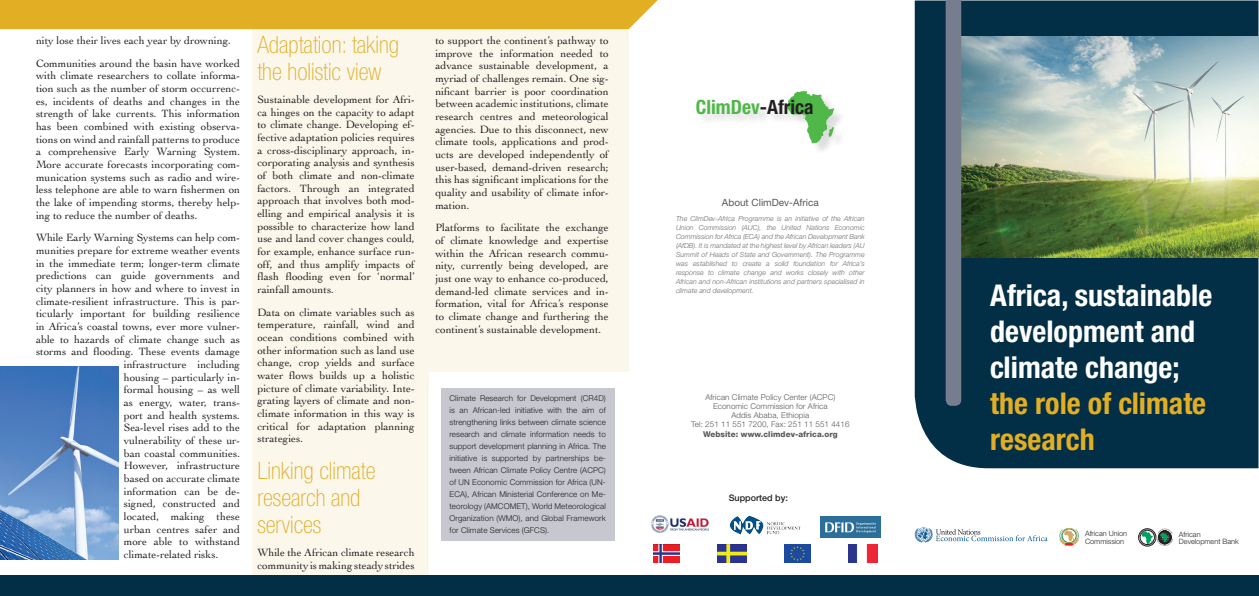
<style>
.page{position:relative;width:1259px;height:596px;background:#fff}
.page>*{position:absolute;margin:0;border:0;box-sizing:border-box;transform-origin:0 0}
.t1{font:700 condensed 30px/36px "Helvetica Neue LT Std";color:#fff}
.t2{font:700 condensed 30px/36px "Helvetica Neue LT Std";color:#e1ae24}
.t3{font:100 condensed 24px/27px "Helvetica Neue LT Std";color:#e1ae24}
.t4{font:700 condensed 19.7px "Helvetica Neue LT Std";color:#4fb848}
.t5{font:11px/12.6px "Cochin";color:#231f20;text-align:justify}
.t6{font:10px "Helvetica Neue LT Std";color:#57585a}
.t7{font:500 9px "Helvetica Neue LT Std";color:#231f20}
.t8{font:300 8px/12px "Helvetica Neue LT Std";letter-spacing:.01em;color:#231f20;text-align:justify}
.t9{font:300 8px/9.2px "Helvetica Neue LT Std";letter-spacing:.01em;color:#57585a;text-align:center}
.t10{font:800 8px "Helvetica Neue LT Std";letter-spacing:.01em;color:#57585a}
.t11{font:300 7.3px/7.8px "Helvetica Neue LT Std";color:#231f20}
.t12{font:italic 300 7px/9px "Helvetica Neue LT Std";color:#6c6d70;text-align:justify}
.s1{color:#231f20}
</style>
<div class="page">
<div style="left:914px;top:1px;width:344px;height:467px;background:#032f46"></div>
<div style="left:253px;top:29px;width:376px;height:546px;background:#fbf7eb"></div>
<div style="left:430px;top:372px;width:204px;height:202px;background:#fff"></div>
<div style="left:0;top:575px;width:1259px;height:20px;background:#032f46"></div>
<div style="left:0;top:0;width:658px;height:29px;background:#e1ae24"></div>
<svg style="left:914px;top:527px;width:133px;height:15px"></svg>
<div style="left:1061px;top:527px;width:16px;height:16px;border:1px solid #d2ab66;border-radius:50%"></div>
<svg style="left:1059px;top:529px;width:20px;height:16px"></svg>
<div style="left:1138px;top:528px;width:18px;height:17px;border:1px solid #231f20;border-radius:50%"></div>
<svg style="left:1139px;top:528px;width:34px;height:17px"></svg>
<div style="left:698px;top:93px;width:148px;height:62px;background:#231f20;opacity:.15"></div>
<svg style="left:787px;top:91px;width:47px;height:52px"></svg>
<div style="left:441px;top:387px;width:173px;height:153px;background:#c6c7cf"></div>
<img style="left:651px;top:515px;width:57px;height:17px">
<img style="left:820px;top:516px;width:61px;height:21px">
<img style="left:729px;top:516px;width:72px;height:19px">
<img style="left:653px;top:544px;width:27px;height:18px">
<img style="left:717px;top:544px;width:29px;height:18px">
<img style="left:848px;top:544px;width:29px;height:18px">
<img style="left:784px;top:544px;width:27px;height:18px">
<img style="left:961px;top:36px;width:297px;height:221px">
<div style="left:945px;top:0;width:16px;height:405px;background:#767d8e"></div>
<img style="left:0;top:366px;width:118px;height:193px">
<p class="t5" style="left:36px;top:28px;width:206px;line-height:22.6px">nity lose their lives each year by drowning.<br>Communities around the basin have worked</p>
<p class="t5" style="left:36px;top:69px;width:206px">with climate researchers to collate informa&shy;tion such as the number of storm occurrenc&shy;es, incidents of deaths and changes in the strength of lake currents. This information has been combined with existing observa&shy;tions on wind and rainfall patterns to produce a comprehensive Early Warning System.<br>More accurate forecasts incorporating com&shy;munication systems such as radio and wire&shy;less telephone are able to warn fishermen on the lake of impending storms, thereby help&shy;ing to reduce the number of deaths.</p>
<p class="t5" style="left:36px;top:231px;width:206px">While Early Warning Systems can help com-</p>
<p class="t5" style="left:36px;top:243px;width:205px">munities prepare for extreme weather events</p>
<p class="t5" style="left:36px;top:256px;width:206px">in the immediate term; longer-term climate</p>
<p class="t5" style="left:36px;top:269px;width:205px">predictions can guide governments and</p>
<p class="t5" style="left:36px;top:281px;width:206px">city planners in how and where to invest in</p>
<p class="t5" style="left:36px;top:294px;width:205px">climate-resilient infrastructure. This is par-</p>
<p class="t5" style="left:36px;top:306px;width:206px">ticularly important for building resilience</p>
<p class="t5" style="left:36px;top:319px;width:205px">in Africa’s coastal towns, ever more vulner-</p>
<p class="t5" style="left:36px;top:332px;width:206px">able to hazards of climate change such as</p>
<p class="t5" style="left:36px;top:344px;width:206px">storms and flooding. These events damage</p>
<p class="t5" style="left:124px;top:357px;width:118px">infrastructure including</p>
<p class="t5" style="left:124px;top:370px;width:118px">housing – particularly in-</p>
<p class="t5" style="left:124px;top:382px;width:118px">formal housing – as well</p>
<p class="t5" style="left:124px;top:395px;width:118px">as energy, water, trans-</p>
<p class="t5" style="left:124px;top:408px;width:118px">port and health systems.</p>
<p class="t5" style="left:124px;top:420px;width:118px">Sea-level rises add to the</p>
<p class="t5" style="left:124px;top:433px;width:118px">vulnerability of these ur-</p>
<p class="t5" style="left:124px;top:446px;width:118px">ban coastal communities.</p>
<p class="t5" style="left:124px;top:458px;width:118px">However, infrastructure</p>
<p class="t5" style="left:124px;top:471px;width:118px">based on accurate climate</p>
<p class="t5" style="left:124px;top:484px;width:118px">information can be de-</p>
<p class="t5" style="left:124px;top:496px;width:118px">signed, constructed and</p>
<p class="t5" style="left:124px;top:509px;width:118px">located, making these</p>
<p class="t5" style="left:124px;top:522px;width:118px">urban centres safer and</p>
<p class="t5" style="left:124px;top:534px;width:118px">more able to withstand</p>
<p class="t5" style="left:124px;top:547px;width:96px">climate-related risks.</p>
<h2 class="t3" style="left:257px;top:31px;width:143px">Adaptation: taking the holistic view</h2>
<p class="t5" style="left:257px;top:92px;width:159px">Sustainable development for Afri&shy;ca hinges on the capacity to adapt to climate change. Developing ef&shy;fective adaptation policies requires a cross-disciplinary approach, in&shy;corporating analysis and synthesis of both climate and non-climate factors. Through an integrated approach that involves both mod&shy;elling and empirical analysis it is possible to characterize how land use and land cover changes could, for example, enhance surface run&shy;off, and thus amplify impacts of flash flooding even for ‘normal’ rainfall amounts.</p>
<p class="t5" style="left:257px;top:305px;width:159px">Data on climate variables such as temperature, rainfall, wind and ocean conditions combined with other information such as land use change, crop yields and surface water flows builds up a holistic picture of climate variability. Inte&shy;grating layers of climate and non&shy;climate information in this way is critical for adaptation planning strategies.</p>
<h2 class="t3" style="left:257px;top:457px;width:120px">Linking climate research and services</h2>
<p class="t5" style="left:257px;top:545px;width:159px">While the African climate research community is making steady strides</p>
<p class="t5" style="left:435px;top:33px;width:175px">to support the continent’s pathway to improve the information needed to advance sustainable development, a myriad of challenges remain. One sig&shy;nificant barrier is poor coordination between academic institutions, climate research centres and meteorological agencies. Due to this disconnect, new climate tools, applications and prod&shy;ucts are developed independently of user-based, demand-driven research; this has significant implications for the quality and usability of climate infor&shy;mation.</p>
<p class="t5" style="left:435px;top:221px;width:175px">Platforms to facilitate the exchange of climate knowledge and expertise within the African research commu&shy;nity, currently being developed, are just one way to enhance co-produced, demand-led climate services and in&shy;formation, vital for Africa’s response to climate change and furthering the continent’s sustainable development.</p>
<p class="t8" style="left:449px;top:391px;width:158px">Climate Research for Development (CR4D) is an African-led initiative with the aim of strengthening links between climate science research and climate information needs to support development planning in Africa. The initiative is supported by partnerships be&shy;tween African Climate Policy Centre (ACPC) of UN Economic Commission for Africa (UN-ECA), African Ministerial Conference on Me&shy;teorology (AMCOMET), World Meteorological Organization (WMO), and Global Framework for Climate Services (GFCS).</p>
<h3 class="t4" style="left:696px;top:95px;width:119px">ClimDev<span class="s1">-Africa</span></h3>
<p class="t6" style="left:722px;top:197px;width:98px">About ClimDev-Africa</p>
<p class="t12" style="left:676px;top:214px;width:190px">The ClimDev-Africa Programme is an initiative of the African Union Commission (AUC), the United Nations Economic Commission for Africa (ECA) and the African Development Bank (AfDB). It is mandated at the highest level by African leaders (AU Summit of Heads of State and Government). The Programme was established to create a solid foundation for Africa’s response to climate change and works closely with other African and non-African institutions and partners specialised in climate and development.</p>
<p class="t9" style="left:691px;top:392px;width:160px">African Climate Policy Center (ACPC)<br>Economic Commission for Africa<br>Addis Ababa, Ethiopia<br>Tel: 251 11 551 7200, Fax: 251 11 551 4416</p>
<p class="t10" style="left:703px;top:428px;width:136px">Website: www.climdev-africa.org</p>
<p class="t7" style="left:728px;top:492px;width:61px">Supported by:</p>
<h1 class="t1" style="left:990px;top:276px;width:224px">Africa, sustainable development and climate change;</h1>
<h1 class="t2" style="left:990px;top:384px;width:217px">the role of climate research</h1>
<p class="t11" style="left:1085px;top:529px;width:44px">African Union<br>Commission</p>
<p class="t11" style="left:1179px;top:529px;width:61px">African<br>Development Bank</p>
</div>
